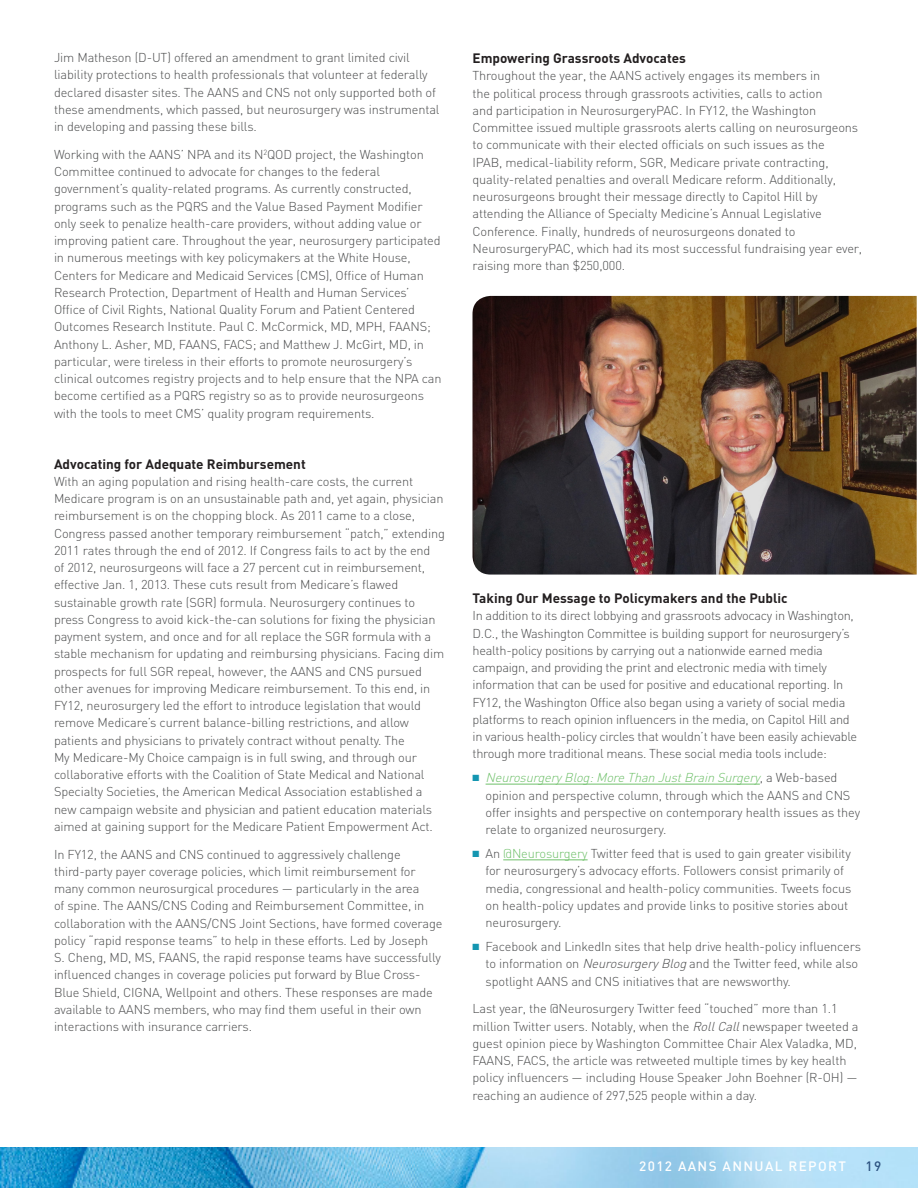
<style>
.page{position:relative;width:918px;height:1188px;background:#fff}
.page>*{position:absolute;margin:0;border:0;box-sizing:border-box;transform-origin:0 0}
.t1{font:700 13.5px "DIN";color:#231f20}
.t2{font:500 13.5px "DIN";letter-spacing:.1em;color:#fff}
.t3{font:500 13.5px "DIN";color:#2c5280}
.t4{font:300 12.75px/17.2px "DIN";letter-spacing:-.01em;color:#4b4c4d}
.s1{color:#1496b1}
.s2{font-style:italic;color:#6fc06a}
.s3{color:#6fc06a}
.s4{font-style:italic}
</style>
<div class="page">
<img style="left:0;top:1148px;width:918px;height:40px">
<hr style="left:486px;top:784px;width:274px;height:1px;background:#6fc06a">
<hr style="left:503px;top:860px;width:85px;height:1px;background:#6fc06a">
<img style="left:472px;top:296px;width:445px;height:279px">
<p class="t4" style="left:54px;top:49px;width:387px">Jim Matheson (D-UT) offered an amendment to grant limited civil liability protections to health professionals that volunteer at federally declared disaster sites. The AANS and CNS not only supported both of these amendments, which passed, but neurosurgery was instrumental in developing and passing these bills.</p>
<p class="t4" style="left:54px;top:146px;width:389px">Working with the AANS’ NPA and its N<sup>2</sup>QOD project, the Washington Committee continued to advocate for changes to the federal government’s quality-related programs. As currently constructed, programs such as the PQRS and the Value Based Payment Modifier only seek to penalize health-care providers, without adding value or improving patient care. Throughout the year, neurosurgery participated in numerous meetings with key policymakers at the White House, Centers for Medicare and Medicaid Services (CMS), Office of Human Research Protection, Department of Health and Human Services’ Office of Civil Rights, National Quality Forum and Patient Centered Outcomes Research Institute. Paul C. McCormick, MD, MPH, FAANS; Anthony L. Asher, MD, FAANS, FACS; and Matthew J. McGirt, MD, in particular, were tireless in their efforts to promote neurosurgery’s clinical outcomes registry projects and to help ensure that the NPA can become certified as a PQRS registry so as to provide neurosurgeons with the tools to meet CMS’ quality program requirements.</p>
<p class="t1" style="left:54px;top:455px;width:253px">Advocating for Adequate Reimbursement</p>
<p class="t4" style="left:54px;top:473px;width:392px">With an aging population and rising health-care costs, the current Medicare program is on an unsustainable path and, yet again, physician reimbursement is on the chopping block. As 2011 came to a close, Congress passed another temporary reimbursement “patch,” extending 2011 rates through the end of 2012. If Congress fails to act by the end<br>of 2012, neurosurgeons will face a 27 percent cut in reimbursement, effective Jan. 1, 2013. These cuts result from Medicare’s flawed sustainable growth rate (SGR) formula. Neurosurgery continues to press Congress to avoid kick-the-can solutions for fixing the physician payment system, and once and for all replace the SGR formula with a stable mechanism for updating and reimbursing physicians. Facing dim prospects for full SGR repeal, however, the AANS and CNS pursued other avenues for improving Medicare reimbursement. To this end, in FY12, neurosurgery led the effort to introduce legislation that would remove Medicare’s current balance-billing restrictions, and allow patients and physicians to privately contract without penalty. The<br>My Medicare-My Choice campaign is in full swing, and through our collaborative efforts with the Coalition of State Medical and National Specialty Societies, the American Medical Association established a new campaign website and physician and patient education materials aimed at gaining support for the Medicare Patient Empowerment Act.</p>
<p class="t4" style="left:54px;top:845px;width:390px">In FY12, the AANS and CNS continued to aggressively challenge third-party payer coverage policies, which limit reimbursement for many common neurosurgical procedures — particularly in the area<br>of spine. The AANS/CNS Coding and Reimbursement Committee, in collaboration with the AANS/CNS Joint Sections, have formed coverage policy “rapid response teams” to help in these efforts. Led by Joseph<br>S. Cheng, MD, MS, FAANS, the rapid response teams have successfully influenced changes in coverage policies put forward by Blue Cross-Blue Shield, CIGNA, Wellpoint and others. These responses are made available to AANS members, who may find them useful in their own interactions with insurance carriers.</p>
<p class="t1" style="left:472px;top:49px;width:215px">Empowering Grassroots Advocates</p>
<p class="t4" style="left:472px;top:67px;width:391px">Throughout the year, the AANS actively engages its members in<br>the political process through grassroots activities, calls to action<br>and participation in NeurosurgeryPAC. In FY12, the Washington Committee issued multiple grassroots alerts calling on neurosurgeons to communicate with their elected officials on such issues as the<br>IPAB, medical-liability reform, SGR, Medicare private contracting, quality-related penalties and overall Medicare reform. Additionally, neurosurgeons brought their message directly to Capitol Hill by attending the Alliance of Specialty Medicine’s Annual Legislative Conference. Finally, hundreds of neurosurgeons donated to NeurosurgeryPAC, which had its most successful fundraising year ever, raising more than $250,000.</p>
<p class="t1" style="left:472px;top:589px;width:317px">Taking Our Message to Policymakers and the Public</p>
<p class="t4" style="left:472px;top:607px;width:386px">In addition to its direct lobbying and grassroots advocacy in Washington, D.C., the Washington Committee is building support for neurosurgery’s health-policy positions by carrying out a nationwide earned media campaign, and providing the print and electronic media with timely information that can be used for positive and educational reporting. In FY12, the Washington Office also began using a variety of social media platforms to reach opinion influencers in the media, on Capitol Hill and in various health-policy circles that wouldn’t have been easily achievable through more traditional means. These social media tools include:</p>
<p class="t4" style="left:486px;top:769px;width:376px;text-indent:-13px"><span class="s1">■</span> <span class="s2">NeurosurgeryBlog:MoreThan JustBrain Surgery</span>, a We b - b a s e d opinion and perspective column, through which the AANS and CNS offer insights and perspective on contemporary health issues as they relate to organized neurosurgery.</p>
<p class="t4" style="left:486px;top:845px;width:367px;text-indent:-13px"><span class="s1">■</span> An <span class="s3">@Neurosurgery</span> Twitter feed that is used to gain greater visibility for neurosurgery’s advocacy efforts. Followers consist primarily of media, congressional and health-policy communities. Tweets focus on health-policy updates and provide links to positive stories about neurosurgery.</p>
<p class="t4" style="left:486px;top:938px;width:377px;text-indent:-13px"><span class="s1">■</span> Facebook and LinkedIn sites that help drive health-policy influencers to information on <span class="s4">NeurosurgeryBlog</span>and the Twitter feed, while also spotlight AANS and CNS initiatives that are newsworthy.</p>
<p class="t4" style="left:472px;top:1000px;width:388px">Last year, the @Neurosurgery Twitter feed “touched” more than 1.1 million Twitter users. Notably, when the <span class="s4">RollCall</span>newspaper tweeted a guest opinion piece by Washington Committee Chair Alex Valadka, MD, FAANS, FACS, the article was retweeted multiple times by key health policy influencers — including House Speaker John Boehner (R-OH) — reaching an audience of 297,525 people within a day.</p>
<p class="t2" style="left:639px;top:1158px;width:208px">2012 AANS ANNUAL REPORT</p>
<p class="t3" style="left:866px;top:1158px;width:17px">19</p>
</div>
